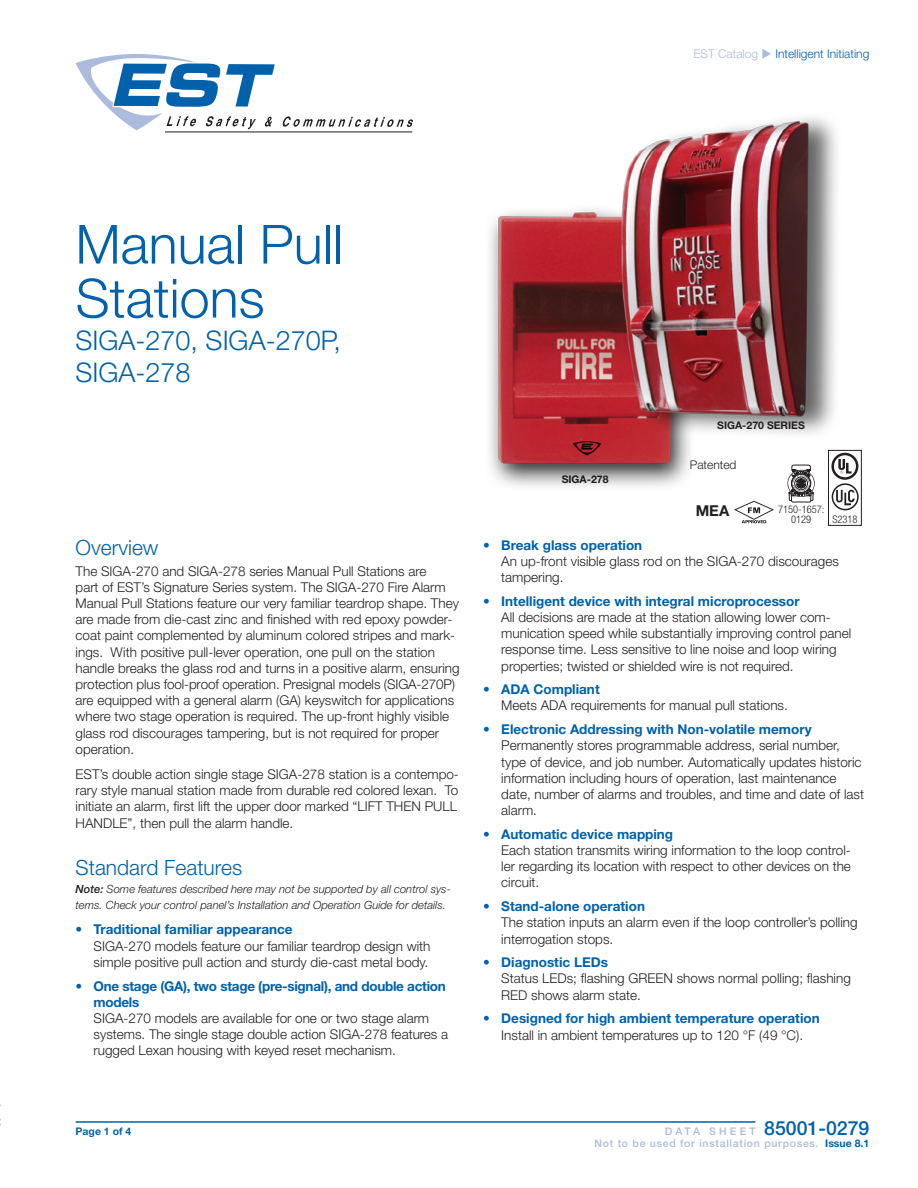
<style>
.page{position:relative;width:918px;height:1188px;background:#fff}
.page>*{position:absolute;margin:0;border:0;box-sizing:border-box;transform-origin:0 0}
.t1{font:300 54px/54px "Helvetica Neue LT Std";color:#0161aa}
.Model{font:300 27px/32.4px "Helvetica Neue LT Std";color:#0161aa}
.HEAD{font:300 21px "Helvetica Neue LT Std";color:#0161aa}
.t2{font:500 19.5px "Helvetica Neue LT Std";color:#0161aa}
.t3{font:700 15px "Helvetica Neue LT Std";color:#231f20}
.Features{font:300 13.5px/16.2px "Helvetica Neue LT Std";color:#231f20}
.BODY{font:300 13.5px/16.2px "Helvetica Neue LT Std";color:#231f20}
.t4{font:300 12px "Helvetica Neue LT Std";color:#0161aa}
.t5{font:300 12px "Helvetica Neue LT Std";color:#231f20}
.BODY-2{font:italic 300 11.25px/16.2px "Helvetica Neue LT Std";color:#231f20}
.t6{font:500 10.5px "Helvetica Neue LT Std";letter-spacing:.07em;color:#aabbde}
.BODY-3{font:700 10.5px "Helvetica Neue LT Std";color:#231f20}
.t7{font:300 condensed 10.5px/10.5px "Helvetica Neue";color:#231f20;text-align:center}
.t8{font:700 10.5px "Helvetica Neue LT Std";color:#0161aa}
.s1{color:#aabbde}
.s2{font-weight:500}
.s3{font-weight:700;color:#0161aa}
.s4{font-size:10.5px;color:#aabbde}
</style>
<div class="page">
<hr style="left:76px;top:1121px;width:679px;height:2px;background:#0161aa">
<svg style="left:282px;top:116px;width:131px;height:11px"></svg>
<hr style="left:165px;top:132px;width:247px;height:1px;background:#231f20">
<svg style="left:76px;top:54px;width:199px;height:76px"></svg>
<img style="left:490px;top:117px;width:355px;height:371px">
<div style="left:787px;top:470px;width:28px;height:27px;border:1px solid #231f20;border-radius:50%"></div>
<svg style="left:788px;top:465px;width:26px;height:38px"></svg>
<div style="left:791px;top:473px;width:20px;height:20px;border:1px solid #231f20;border-radius:50%"></div>
<div style="left:792px;top:474px;width:18px;height:19px;border:1px solid #231f20;border-radius:50%"></div>
<svg style="left:831px;top:453px;width:28px;height:57px"></svg>
<div style="left:828px;top:450px;width:34px;height:76px;border:1px solid #231f20"></div>
<svg style="left:734px;top:501px;width:40px;height:22px"></svg>
<p class="t4" style="left:693px;top:47px;width:177px"><span class="s1">EST Catalog</span> <span class="s1">◆</span> Intelligent Initiating</p>
<p class="t1" style="left:76px;top:216px;width:269px">Manual Pull<br>Stations</p>
<p class="Model" style="left:76px;top:324px;width:267px">SIGA-270, SIGA-270P,<br>SIGA-278</p>
<p class="HEAD" style="left:76px;top:535px;width:84px">Overview</p>
<p class="BODY" style="left:76px;top:563px;width:386px">The SIGA-270 and SIGA-278 series Manual Pull Stations are<br>part of EST’s Signature Series system. The SIGA-270 Fire Alarm Manual Pull Stations feature our very familiar teardrop shape. They are made from die-cast zinc and finished with red epoxy powder&shy;coat paint complemented by aluminum colored stripes and mark&shy;ings. With positive pull-lever operation, one pull on the station handle breaks the glass rod and turns in a positive alarm, ensuring protection plus fool-proof operation. Presignal models (SIGA-270P) are equipped with a general alarm (GA) keyswitch for applications where two stage operation is required. The up-front highly visible glass rod discourages tampering, but is not required for proper operation.</p>
<p class="BODY" style="left:76px;top:766px;width:385px">EST’s double action single stage SIGA-278 station is a contempo&shy;rary style manual station made from durable red colored lexan. To initiate an alarm, first lift the upper door marked “LIFT THEN PULL HANDLE”, then pull the alarm handle.</p>
<p class="HEAD" style="left:76px;top:855px;width:168px">Standard Features</p>
<p class="BODY-2" style="left:76px;top:881px;width:377px"><span class="s2">Note:</span> Some features described here may not be supported by all control sys&shy;tems. Check your control panel’s Installation and Operation Guide for details.</p>
<p class="Features" style="left:94px;top:921px;width:338px;text-indent:-18px"><span class="s3">• Traditional familiar appearance<br></span>SIGA-270 models feature our familiar teardrop design with simple positive pull action and sturdy die-cast metal body.</p>
<p class="Features" style="left:94px;top:977px;width:356px;text-indent:-18px"><span class="s3">• One stage (GA), two stage (pre-signal), and double action models<br></span>SIGA-270 models are available for one or two stage alarm systems. The single stage double action SIGA-278 features a rugged Lexan housing with keyed reset mechanism.</p>
<p class="BODY-3" style="left:717px;top:419px;width:89px">SIGA-270 SERIES</p>
<p class="BODY-3" style="left:562px;top:473px;width:48px">SIGA-278</p>
<p class="t5" style="left:690px;top:457px;width:48px">Patented</p>
<p class="t3" style="left:696px;top:501px;width:35px">MEA</p>
<p class="t7" style="left:778px;top:504px;width:48px">7150-1657:<br>0129</p>
<p class="t7" style="left:832px;top:514px;width:27px">S2318</p>
<p class="Features" style="left:501px;top:536px;width:339px;text-indent:-18px"><span class="s3">• Break glass operation<br></span>An up-front visible glass rod on the SIGA-270 discourages tampering.</p>
<p class="Features" style="left:501px;top:593px;width:352px;text-indent:-18px"><span class="s3">• Intelligent device with integral microprocessor<br></span>All decisions are made at the station allowing lower com&shy;munication speed while substantially improving control panel response time. Less sensitive to line noise and loop wiring properties; twisted or shielded wire is not required.</p>
<p class="Features" style="left:501px;top:681px;width:288px;text-indent:-18px"><span class="s3">• ADA Compliant<br></span>Meets ADA requirements for manual pull stations.</p>
<p class="Features" style="left:501px;top:721px;width:364px;text-indent:-18px"><span class="s3">• Electronic Addressing with Non-volatile memory </span>Permanently stores programmable address, serial number, type of device, and job number. Automatically updates historic information including hours of operation, last maintenance date, number of alarms and troubles, and time and date of last alarm.</p>
<p class="Features" style="left:501px;top:826px;width:351px;text-indent:-18px"><span class="s3">• Automatic device mapping<br></span>Each station transmits wiring information to the loop control&shy;ler regarding its location with respect to other devices on the circuit.</p>
<p class="Features" style="left:501px;top:898px;width:358px;text-indent:-18px"><span class="s3">• Stand-alone operation<br></span>The station inputs an alarm even if the loop controller’s polling interrogation stops.</p>
<p class="Features" style="left:501px;top:954px;width:351px;text-indent:-18px"><span class="s3">• Diagnostic LEDs<br></span>Status LEDs; flashing GREEN shows normal polling; flashing<br>RED shows alarm state.</p>
<p class="Features" style="left:483px;top:1010px;width:338px;text-align:center"><span class="s3">• Designed for high ambient temperature operation<br></span>Install in ambient temperatures up to 120 °F (49 °C).</p>
<p class="t8" style="left:76px;top:1124px;width:57px">Page 1 of 4</p>
<p class="t2" style="left:665px;top:1116px;width:206px"><span class="s4">D A T A S H E E T</span> 85001-0279</p>
<p class="t6" style="left:595px;top:1137px;width:276px">Not to be used for installation purposes. <span class="s3">Issue 8.1</span></p>
</div>
